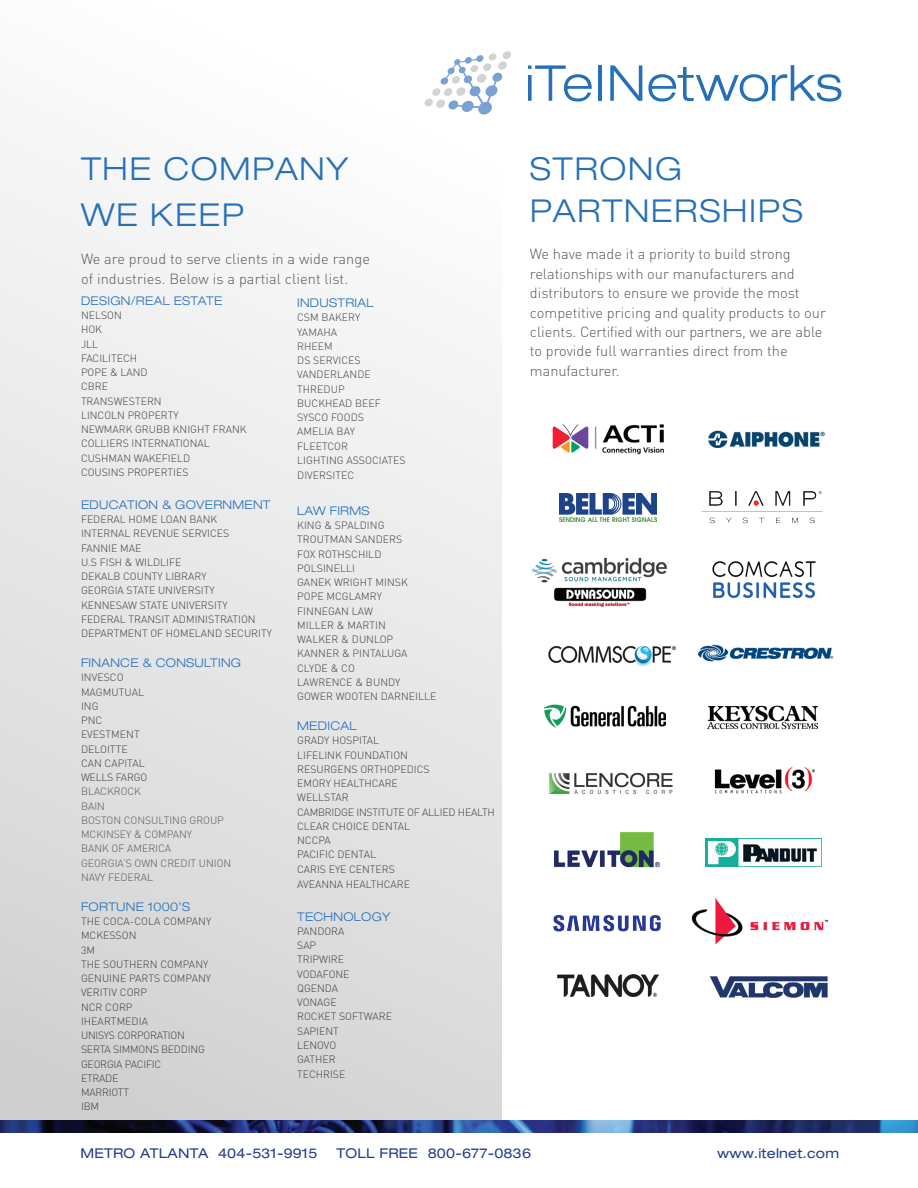
<style>
.page{position:relative;width:918px;height:1188px;background:#fff}
.page>*{position:absolute;margin:0;border:0;box-sizing:border-box;transform-origin:0 0}
.t1{font:300 expanded 31.65px/46.2px "Helvetica Neue LT Std";letter-spacing:.055em;color:#2570b8}
.t2{font:300 14.55px/19.5px "DIN";color:#57585a}
.t3{font:expanded 13.5px "Helvetica Neue";letter-spacing:.015em;color:#253f8e}
.t4{font:300 expanded 12px "Helvetica Neue LT Std";letter-spacing:.025em;color:#2570b8}
.t5{font:300 10.5px/14.2px "DIN";color:#3e3e3f}
.t6{font:300 10.5px/14.2px "DIN";color:#57585a}
</style>
<div class="page">
<div style="left:0;top:0;width:501px;height:1120px;background:linear-gradient(to bottom,#fff,#d3d3d4)"></div>
<svg style="left:528px;top:65px;width:64px;height:37px"></svg>
<hr style="left:598px;top:65px;width:4px;height:36px;background:#2570b8">
<svg style="left:610px;top:65px;width:32px;height:36px"></svg>
<svg style="left:648px;top:65px;width:193px;height:37px"></svg>
<div style="left:498px;top:61px;width:9px;height:9px;background:#d2d4d3;border-radius:4px"></div>
<div style="left:502px;top:51px;width:9px;height:8px;background:#d2d4d3;border-radius:4px"></div>
<svg style="left:424px;top:55px;width:79px;height:60px"></svg>
<img style="left:0;top:1120px;width:918px;height:13px">
<img style="left:691px;top:898px;width:138px;height:47px">
<img style="left:701px;top:491px;width:122px;height:33px">
<img style="left:708px;top:431px;width:117px;height:17px">
<img style="left:559px;top:494px;width:97px;height:28px">
<img style="left:549px;top:772px;width:124px;height:22px">
<img style="left:714px;top:767px;width:101px;height:27px">
<img style="left:552px;top:424px;width:112px;height:31px">
<img style="left:712px;top:561px;width:104px;height:38px">
<img style="left:697px;top:644px;width:137px;height:18px">
<img style="left:548px;top:645px;width:128px;height:21px">
<img style="left:545px;top:704px;width:121px;height:24px">
<img style="left:708px;top:705px;width:109px;height:25px">
<img style="left:705px;top:839px;width:116px;height:28px">
<img style="left:553px;top:915px;width:108px;height:17px">
<img style="left:709px;top:976px;width:119px;height:22px">
<img style="left:558px;top:975px;width:101px;height:21px">
<img style="left:554px;top:832px;width:107px;height:36px">
<img style="left:532px;top:557px;width:137px;height:50px">
<h1 class="t1" style="left:81px;top:146px;width:269px">THE COMPANY<br>WE KEEP</h1>
<h2 class="t2" style="left:81px;top:249px;width:291px">We are proud to serve clients in a wide range of industries. Below is a partial client list.</h2>
<p class="t4" style="left:81px;top:294px;width:143px">DESIGN/REAL ESTATE</p>
<p class="t5" style="left:81px;top:308px;width:167px">NELSON<br>HOK<br>JLL<br>FACILITECH<br>POPE &amp; LAND<br>CBRE<br>TRANSWESTERN<br>LINCOLN PROPERTY<br>NEWMARK GRUBB KNIGHT FRANK<br>COLLIERS INTERNATIONAL<br>CUSHMAN WAKEFIELD<br>COUSINS PROPERTIES</p>
<p class="t4" style="left:81px;top:498px;width:191px">EDUCATION &amp; GOVERNMENT</p>
<p class="t5" style="left:81px;top:512px;width:192px">FEDERAL HOME LOAN BANK<br>INTERNAL REVENUE SERVICES<br>FANNIE MAE<br>U.S FISH &amp; WILDLIFE<br>DEKALB COUNTY LIBRARY<br>GEORGIA STATE UNIVERSITY<br>KENNESAW STATE UNIVERSITY<br>FEDERAL TRANSIT ADMINISTRATION<br>DEPARTMENT OF HOMELAND SECURITY</p>
<p class="t4" style="left:81px;top:656px;width:162px">FINANCE &amp; CONSULTING</p>
<p class="t5" style="left:81px;top:670px;width:68px">INVESCO<br>MAGMUTUAL<br>ING<br>PNC<br>EVESTMENT<br>DELOITTE<br>CAN CAPITAL<br>WELLS FARGO</p>
<p class="t6" style="left:81px;top:784px;width:152px">BLACKROCK<br>BAIN<br>BOSTON CONSULTING GROUP<br>MCKINSEY &amp; COMPANY<br>BANK OF AMERICA<br>GEORGIA’S OWN CREDIT UNION<br>NAVY FEDERAL</p>
<p class="t4" style="left:81px;top:900px;width:111px">FORTUNE 1000’S</p>
<p class="t5" style="left:81px;top:914px;width:132px">THE COCA-COLA COMPANY<br>MCKESSON<br>3M<br>THE SOUTHERN COMPANY<br>GENUINE PARTS COMPANY<br>VERITIV CORP<br>NCR CORP<br>IHEARTMEDIA<br>UNISYS CORPORATION<br>SERTA SIMMONS BEDDING<br>GEORGIA PACIFIC<br>ETRADE<br>MARRIOTT<br>IBM</p>
<p class="t4" style="left:297px;top:296px;width:78px">INDUSTRIAL</p>
<p class="t5" style="left:297px;top:310px;width:110px">CSM BAKERY<br>YAMAHA<br>RHEEM<br>DS SERVICES<br>VANDERLANDE<br>THREDUP<br>BUCKHEAD BEEF<br>SYSCO FOODS<br>AMELIA BAY<br>FLEETCOR<br>LIGHTING ASSOCIATES<br>DIVERSITEC</p>
<p class="t4" style="left:297px;top:503px;width:74px">LAW FIRMS</p>
<p class="t5" style="left:297px;top:518px;width:141px">KING &amp; SPALDING<br>TROUTMAN SANDERS<br>FOX ROTHSCHILD<br>POLSINELLI<br>GANEK WRIGHT MINSK<br>POPE MCGLAMRY<br>FINNEGAN LAW<br>MILLER &amp; MARTIN<br>WALKER &amp; DUNLOP<br>KANNER &amp; PINTALUGA<br>CLYDE &amp; CO<br>LAWRENCE &amp; BUNDY<br>GOWER WOOTEN DARNEILLE</p>
<p class="t4" style="left:297px;top:719px;width:61px">MEDICAL</p>
<p class="t5" style="left:297px;top:733px;width:199px">GRADY HOSPITAL<br>LIFELINK FOUNDATION<br>RESURGENS ORTHOPEDICS<br>EMORY HEALTHCARE<br>WELLSTAR<br>CAMBRIDGE INSTITUTE OF ALLIED HEALTH<br>CLEAR CHOICE DENTAL<br>NCCPA<br>PACIFIC DENTAL<br>CARIS EYE CENTERS<br>AVEANNA HEALTHCARE</p>
<p class="t4" style="left:297px;top:909px;width:95px">TECHNOLOGY</p>
<p class="t5" style="left:297px;top:924px;width:96px">PANDORA<br>SAP<br>TRIPWIRE<br>VODAFONE<br>QGENDA<br>VONAGE<br>ROCKET SOFTWARE<br>SAPIENT<br>LENOVO<br>GATHER<br>TECHRISE</p>
<h1 class="t1" style="left:530px;top:148px;width:275px;line-height:41.2px">STRONG<br>PARTNERSHIPS</h1>
<p class="t2" style="left:530px;top:244px;width:298px">We have made it a priority to build strong relationships with our manufacturers and distributors to ensure we provide the most competitive pricing and quality products to our clients. Certified with our partners, we are able to provide full warranties direct from the manufacturer.</p>
<p class="t3" style="left:81px;top:1145px;width:238px">METRO ATLANTA 404-531-9915</p>
<p class="t3" style="left:336px;top:1145px;width:196px">TOLL FREE 800-677-0836</p>
<p class="t3" style="left:717px;top:1145px;width:124px">www.itelnet.com</p>
</div>
